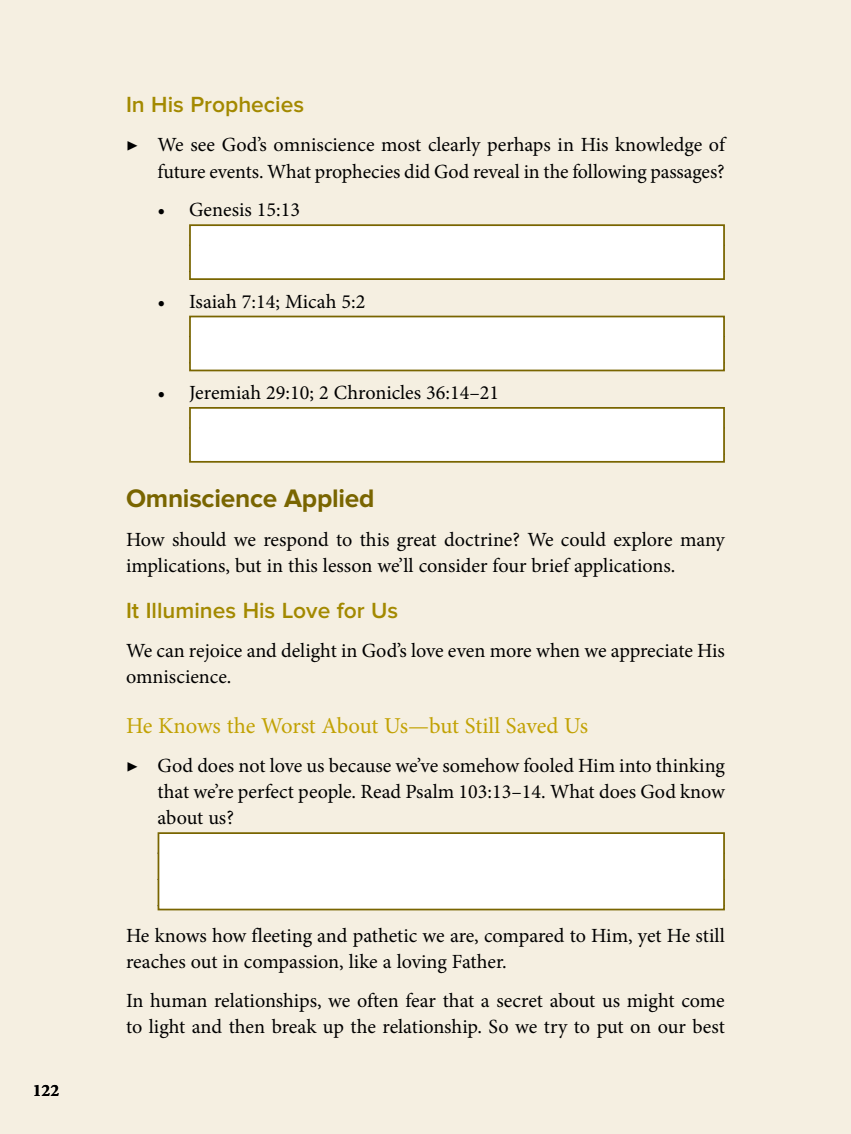
<style>
.page{position:relative;width:851px;height:1134px;background:#fff}
.page>*{position:absolute;margin:0;border:0;box-sizing:border-box;transform-origin:0 0}
.t1{font:700 26.25px "Proxima Nova";letter-spacing:-.01em;color:#796500}
.t2{font:600 22.75px "Proxima Nova";color:#a38900}
.t3{font:22.75px "Minion Pro";letter-spacing:-.01em;color:#c2a204}
.t4{font:20.12px/26.2px "Minion Pro";letter-spacing:-.005em;color:#000}
.t5{font:700 17.5px "Minion Pro";color:#000}
</style>
<div class="page">
<div style="left:0;top:0;width:850px;height:1134px;background:#f5efe1"></div>
<div style="left:189px;top:224px;width:535px;height:56px;background:#fff;border:2px solid #796500"></div>
<div style="left:189px;top:316px;width:535px;height:55px;background:#fff;border:2px solid #796500"></div>
<div style="left:189px;top:407px;width:535px;height:56px;background:#fff;border:2px solid #796500"></div>
<div style="left:158px;top:832px;width:566px;height:78px;background:#fff;border:2px solid #796500"></div>
<p class="t5" style="left:33px;top:1078px;width:28px">122</p>
<p class="t2" style="left:126px;top:92px;width:180px">In His Prophecies</p>
<p class="t4" style="left:126px;top:132px;width:600px;text-align:right">▶ We see God’s omniscience most clearly perhaps in His knowledge of future events. What prophecies did God reveal in the following passages?</p>
<p class="t4" style="left:158px;top:197px;width:144px">• Genesis 15:13</p>
<p class="t4" style="left:158px;top:288px;width:209px">• Isaiah 7:14; Micah 5:2</p>
<p class="t4" style="left:158px;top:380px;width:343px">• Jeremiah 29:10; 2 Chronicles 36:14–21</p>
<h1 class="t1" style="left:126px;top:483px;width:250px">Omniscience Applied</h1>
<p class="t4" style="left:126px;top:526px;width:600px">How should we respond to this great doctrine? We could explore many implications, but in this lesson we’ll consider four brief applications.</p>
<p class="t2" style="left:126px;top:597px;width:274px">It Illumines His Love for Us</p>
<p class="t4" style="left:126px;top:637px;width:600px">We can rejoice and delight in God’s love even more when we appreciate His omniscience.</p>
<p class="t3" style="left:126px;top:711px;width:463px">He Knows the Worst About Us—but Still Saved Us</p>
<p class="t4" style="left:157px;top:752px;width:569px;text-align:justify;text-indent:-31px">▶ God does not love us because we’ve somehow fooled Him into thinking that we’re perfect people. Read Psalm 103:13–14. What does God know about us?</p>
<p class="t4" style="left:126px;top:922px;width:600px">He knows how fleeting and pathetic we are, compared to Him, yet He still reaches out in compassion, like a loving Father.</p>
<p class="t4" style="left:126px;top:988px;width:600px">In human relationships, we often fear that a secret about us might come to light and then break up the relationship. So we try to put on our best</p>
</div>
